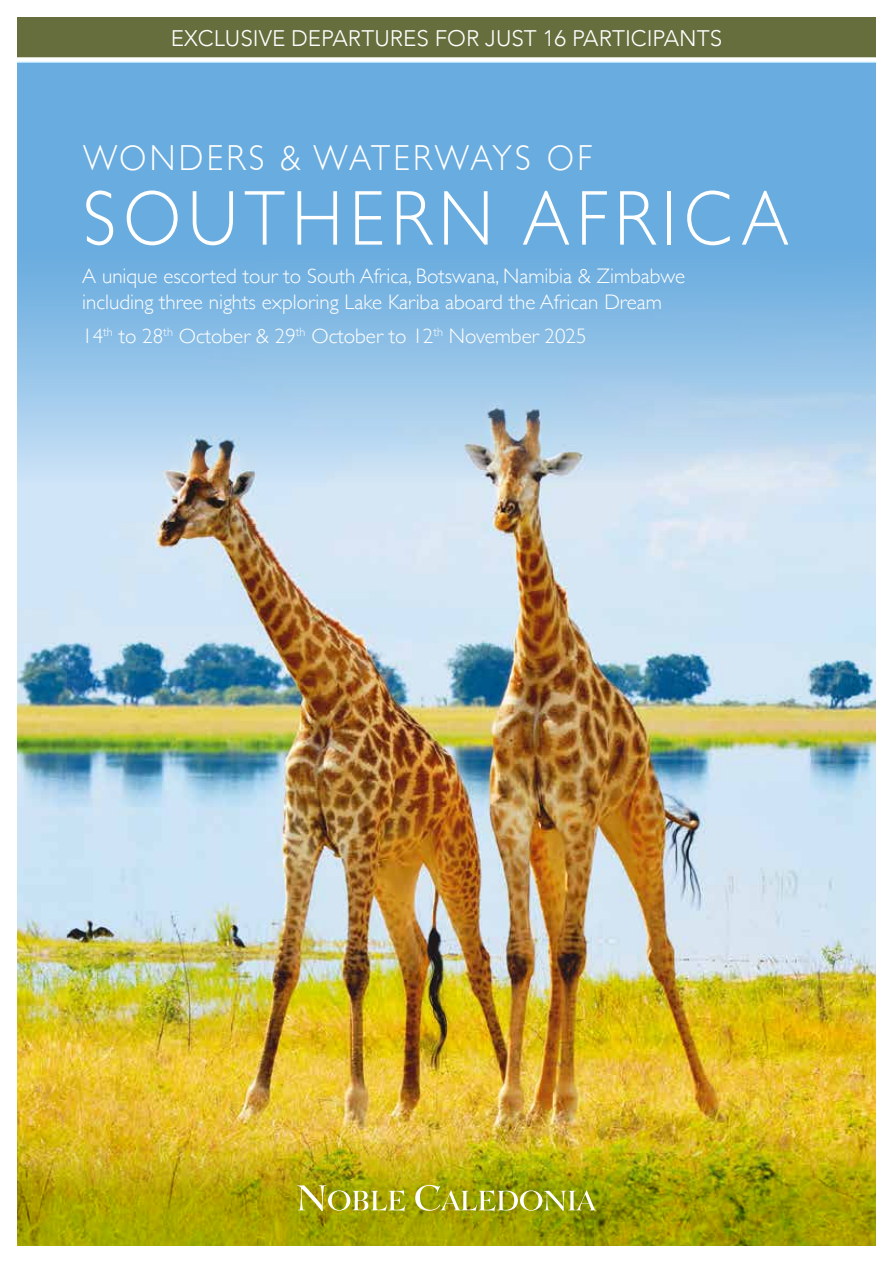
<style>
.page{position:relative;width:893px;height:1263px;background:#fff}
.page>*{position:absolute;margin:0;border:0;box-sizing:border-box;transform-origin:0 0}
.t1{font:300 78.3px "Gill Sans";letter-spacing:.1em;color:#fff;scale:.9 1}
.t2{font:300 36.15px "Gill Sans";letter-spacing:.1em;color:#fff;scale:.92 1}
.t3{font:300 22.5px "Avenir";color:#fff}
.t4{font:300 21px/25.5px "Gill Sans";color:#fff}
</style>
<div class="page">
<img style="left:17px;top:483px;width:859px;height:655px">
<svg style="left:17px;top:63px;width:859px;height:420px;background:#83b8e2"></svg>
<svg style="left:17px;top:1138px;width:859px;height:108px;background:#b1a609"></svg>
<div style="left:17px;top:17px;width:859px;height:43px;background:#656e3c"></div>
<div style="left:13px;top:57px;width:868px;height:5px;background:#fff"></div>
<svg style="left:297px;top:1185px;width:108px;height:26px;background:#b5b33a"></svg>
<svg style="left:415px;top:1185px;width:181px;height:26px;background:#aaaf34"></svg>
<p class="t3" style="left:171px;top:25px;width:553px">EXCLUSIVE DEPARTURES FOR JUST 16 PARTICIPANTS</p>
<h2 class="t2" style="left:83px;top:130px;width:555px">WONDERS &amp; WATERWAYS OF</h2>
<h1 class="t1" style="left:83px;top:157px;width:786px">SOUTHERN AFRICA</h1>
<p class="t4" style="left:82px;top:263px;width:604px">A unique escorted tour to South Africa, Botswana, Namibia &amp; Zimbabwe including three nights exploring Lake Kariba aboard the African Dream</p>
<p class="t4" style="left:82px;top:322px;width:506px">14<sup>th</sup> to 28<sup>th</sup> October &amp; 29<sup>th</sup> October to 12<sup>th</sup> November 2025</p>
</div>
